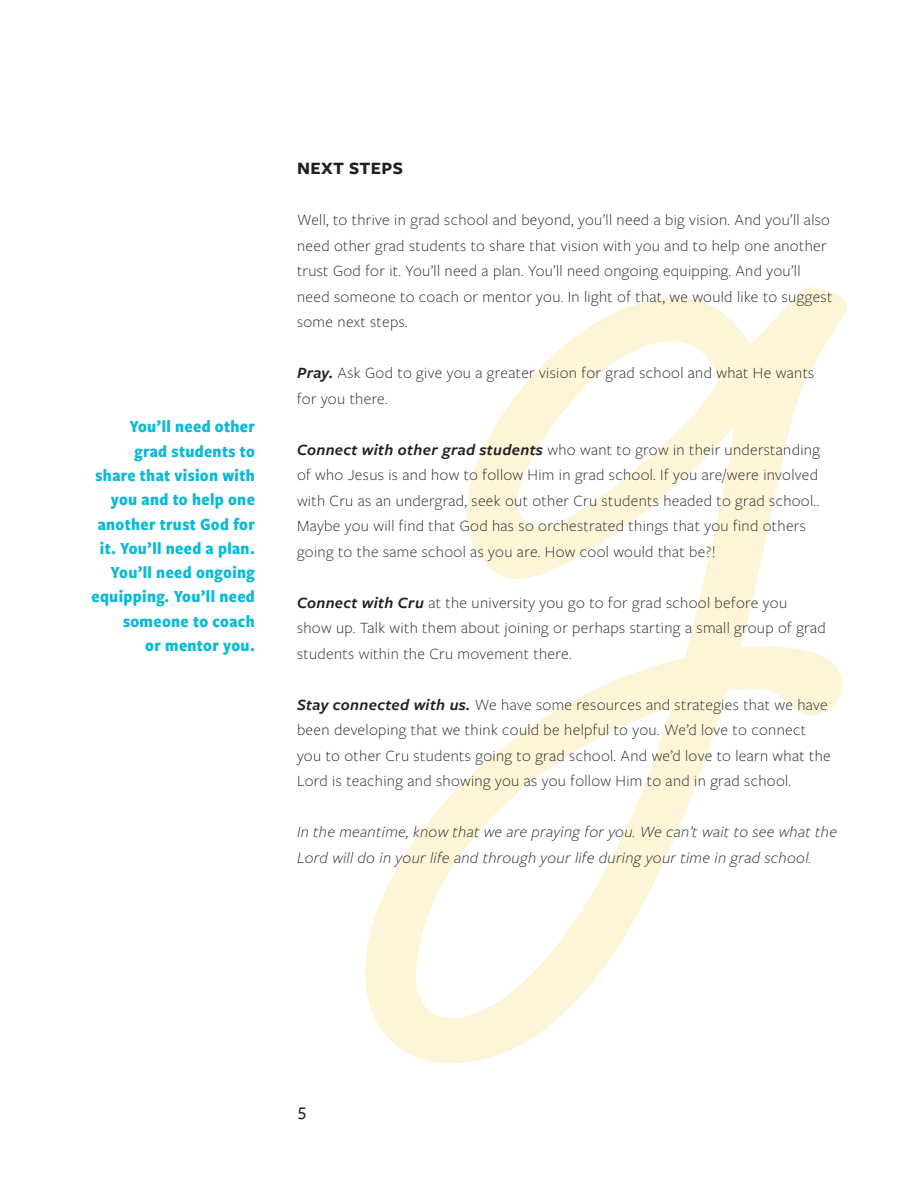
<style>
.page{position:relative;width:918px;height:1188px;background:#fff}
.page>*{position:absolute;margin:0;border:0;box-sizing:border-box;transform-origin:0 0}
.t1{font:700 18px "Freight Sans Pro";letter-spacing:.02em;color:#231f20}
.t2{font:500 18px "Freight Sans Pro";color:#231f20}
.t3{font:700 17.7px/24.3px "Freight Sans Cnd Pro";letter-spacing:.02em;color:#07bbd8;text-align:right}
.t4{font:300 16.35px/25.5px "Freight Sans Pro";letter-spacing:.02em;color:#231f20}
.t5{font:italic 300 16.35px/25.5px "Freight Sans Pro";letter-spacing:.02em;color:#231f20}
.s1{font-weight:600;font-style:italic}
</style>
<div class="page">
<svg style="left:365px;top:287px;width:482px;height:777px"></svg>
<p class="t3" style="left:91px;top:414px;width:165px">You’ll need other<br>grad students to share that vision with you and to help one another trust God for it. You’ll need a plan.<br>You’ll need ongoing equipping. You’ll need someone to coach<br>or mentor you.</p>
<p class="t1" style="left:297px;top:156px;width:108px">NEXT STEPS</p>
<p class="t4" style="left:297px;top:207px;width:537px">Well, to thrive in grad school and beyond, you’ll need a big vision. And you’ll also need other grad students to share that vision with you and to help one another trust God for it. You’ll need a plan. You’ll need ongoing equipping. And you’ll need someone to coach or mentor you. In light of that, we would like to suggest some next steps.</p>
<p class="t4" style="left:297px;top:360px;width:519px"><span class="s1">Pray.</span> Ask God to give you a greater vision for grad school and what He wants for you there.</p>
<p class="t4" style="left:297px;top:436px;width:525px"><span class="s1">Connect with other grad students</span> who want to grow in their understanding of who Jesus is and how to follow Him in grad school. If you are/were involved with Cru as an undergrad, seek out other Cru students headed to grad school..<br>Maybe you will find that God has so orchestrated things that you find others going to the same school as you are. How cool would that be?!</p>
<p class="t4" style="left:297px;top:589px;width:530px"><span class="s1">Connect with Cru</span> at the university you go to for grad school before you show up. Talk with them about joining or perhaps starting a small group of grad students within the Cru movement there.</p>
<p class="t4" style="left:297px;top:691px;width:535px"><span class="s1">Stay connected with us.</span> We have some resources and strategies that we have been developing that we think could be helpful to you. We’d love to connect you to other Cru students going to grad school. And we’d love to learn what the Lord is teaching and showing you as you follow Him to and in grad school.</p>
<p class="t5" style="left:297px;top:818px;width:541px">In the meantime, know that we are praying for you. We can’t wait to see what the<br>Lord will do in your life and through your life during your time in grad school.</p>
<p class="t2" style="left:298px;top:1098px;width:9px">5</p>
</div>
